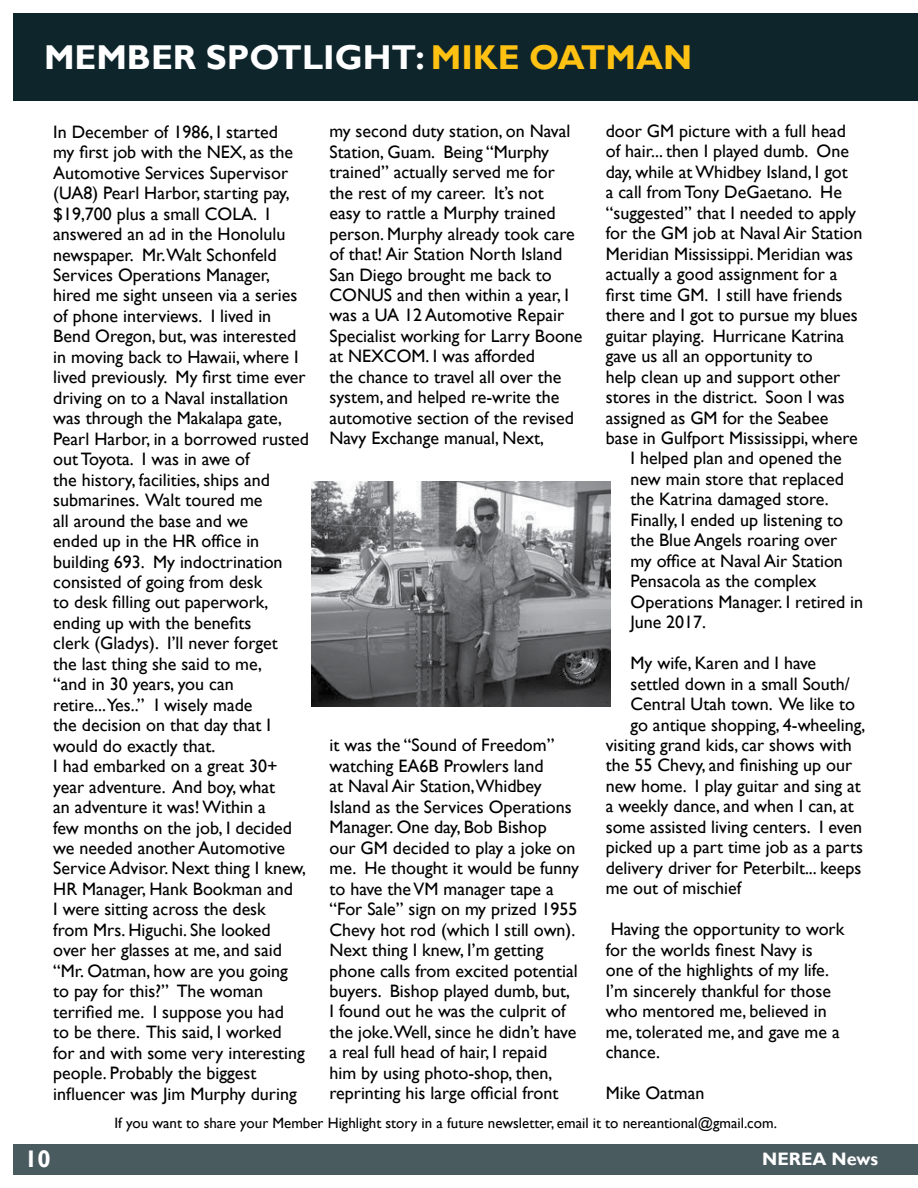
<style>
.page{position:relative;width:918px;height:1188px;background:#fff}
.page>*{position:absolute;margin:0;border:0;box-sizing:border-box;transform-origin:0 0}
.t1{font:700 34.5px "Gill Sans";color:#fff}
.t2{font:700 24px "Gill Sans";color:#fff}
.t3{font:18px/20.4px "Gill Sans";color:#000}
.t4{font:700 18px "Gill Sans";color:#fff}
.t5{font:15px "Gill Sans";color:#000}
.s1{color:#ffc212}
</style>
<div class="page">
<div style="left:14px;top:14px;width:904px;height:87px;background:#0e252c"></div>
<div style="left:14px;top:1144px;width:904px;height:31px;background:#4a5b60"></div>
<img style="left:311px;top:482px;width:299px;height:224px">
<h1 class="t1" style="left:44px;top:37px;width:650px">MEMBER SPOTLIGHT: <span class="s1">MIKE OATMAN</span></h1>
<p class="t3" style="left:606px;top:121px;width:242px">door GM picture with a full head</p>
<p class="t3" style="left:606px;top:142px;width:245px">of hair... then I played dumb. One</p>
<p class="t3" style="left:606px;top:162px;width:244px">day, while at Whidbey Island, I got</p>
<p class="t3" style="left:606px;top:182px;width:238px">a call from Tony DeGaetano. He</p>
<p class="t3" style="left:606px;top:203px;width:252px">“suggested” that I needed to apply</p>
<p class="t3" style="left:606px;top:223px;width:258px">for the GM job at Naval Air Station</p>
<p class="t3" style="left:606px;top:244px;width:249px">Meridian Mississippi. Meridian was</p>
<p class="t3" style="left:606px;top:264px;width:233px">actually a good assignment for a</p>
<p class="t3" style="left:606px;top:285px;width:238px">first time GM. I still have friends</p>
<p class="t3" style="left:606px;top:305px;width:254px">there and I got to pursue my blues</p>
<p class="t3" style="left:606px;top:326px;width:240px">guitar playing. Hurricane Katrina</p>
<p class="t3" style="left:606px;top:346px;width:209px">gave us all an opportunity to</p>
<p class="t3" style="left:606px;top:367px;width:236px">help clean up and support other</p>
<p class="t3" style="left:606px;top:387px;width:241px">stores in the district. Soon I was</p>
<p class="t3" style="left:606px;top:408px;width:224px">assigned as GM for the Seabee</p>
<p class="t3" style="left:606px;top:428px;width:254px">base in Gulfport Mississippi, where</p>
<p class="t3" style="left:631px;top:449px;width:213px">I helped plan and opened the</p>
<p class="t3" style="left:631px;top:469px;width:215px">new main store that replaced</p>
<p class="t3" style="left:631px;top:489px;width:200px">the Katrina damaged store.</p>
<p class="t3" style="left:631px;top:510px;width:214px">Finally, I ended up listening to</p>
<p class="t3" style="left:631px;top:530px;width:208px">the Blue Angels roaring over</p>
<p class="t3" style="left:631px;top:551px;width:214px">my office at Naval Air Station</p>
<p class="t3" style="left:631px;top:571px;width:187px">Pensacola as the complex</p>
<p class="t3" style="left:631px;top:592px;width:234px">Operations Manager. I retired in</p>
<p class="t3" style="left:631px;top:612px;width:77px">June 2017.</p>
<p class="t3" style="left:631px;top:653px;width:187px">My wife, Karen and I have</p>
<p class="t3" style="left:631px;top:674px;width:221px">settled down in a small South/</p>
<p class="t3" style="left:631px;top:694px;width:226px">Central Utah town. We like to</p>
<p class="t3" style="left:631px;top:715px;width:236px">go antique shopping, 4-wheeling,</p>
<p class="t3" style="left:606px;top:735px;width:247px">visiting grand kids, car shows with</p>
<p class="t3" style="left:606px;top:756px;width:248px">the 55 Chevy, and finishing up our</p>
<p class="t3" style="left:606px;top:776px;width:257px">new home. I play guitar and sing at</p>
<p class="t3" style="left:606px;top:796px;width:249px">a weekly dance, and when I can, at</p>
<p class="t3" style="left:606px;top:817px;width:258px">some assisted living centers. I even</p>
<p class="t3" style="left:606px;top:837px;width:259px">picked up a part time job as a parts</p>
<p class="t3" style="left:606px;top:858px;width:257px">delivery driver for Peterbilt... keeps</p>
<p class="t3" style="left:606px;top:878px;width:137px">me out of mischief</p>
<p class="t3" style="left:606px;top:919px;width:240px">Having the opportunity to work for the worlds finest Navy is one of the highlights of my life.<br>I’m sincerely thankful for those who mentored me, believed in me, tolerated me, and gave me a chance.</p>
<p class="t3" style="left:606px;top:1083px;width:100px">Mike Oatman</p>
<p class="t5" style="left:114px;top:1115px;width:664px">If you want to share your Member Highlight story in a future newsletter, email it to nereantional@gmail.com.</p>
<p class="t3" style="left:53px;top:122px;width:257px">In December of 1986, I started<br>my first job with the NEX, as the<br>Automotive Services Supervisor (UA8) Pearl Harbor, starting pay, $19,700 plus a small COLA. I answered an ad in the Honolulu newspaper. Mr.Walt Schonfeld<br>Services Operations Manager, hired me sight unseen via a series of phone interviews. I lived in<br>Bend Oregon, but, was interested in moving back to Hawaii, where I lived previously. My first time ever driving on to a Naval installation was through the Makalapa gate,<br>Pearl Harbor, in a borrowed rusted out Toyota. I was in awe of<br>the history, facilities, ships and submarines. Walt toured me<br>all around the base and we<br>ended up in the HR office in building 693. My indoctrination consisted of going from desk<br>to desk filling out paperwork, ending up with the benefits<br>clerk (Gladys). I’ll never forget<br>the last thing she said to me,<br>“and in 30 years, you can retire...Yes..” I wisely made<br>the decision on that day that I would do exactly that.<br>I had embarked on a great 30+ year adventure. And boy, what<br>an adventure it was! Within a<br>few months on the job, I decided we needed another Automotive<br>Service Advisor. Next thing I knew,<br>HR Manager, Hank Bookman and<br>I were sitting across the desk<br>from Mrs. Higuchi. She looked<br>over her glasses at me, and said “Mr. Oatman, how are you going<br>to pay for this?” The woman terrified me. I suppose you had<br>to be there. This said, I worked<br>for and with some very interesting people. Probably the biggest influencer was Jim Murphy during</p>
<p class="t3" style="left:329px;top:121px;width:255px">my second duty station, on Naval<br>Station, Guam. Being “Murphy trained” actually served me for the rest of my career. It’s not<br>easy to rattle a Murphy trained person. Murphy already took care of that! Air Station North Island<br>San Diego brought me back to<br>CONUS and then within a year, I was a UA 12 Automotive Repair<br>Specialist working for Larry Boone at NEXCOM. I was afforded<br>the chance to travel all over the system, and helped re-write the automotive section of the revised<br>Navy Exchange manual, Next,</p>
<p class="t3" style="left:329px;top:735px;width:251px">it was the “Sound of Freedom” watching EA6B Prowlers land<br>at Naval Air Station,Whidbey<br>Island as the Services Operations<br>Manager. One day, Bob Bishop<br>our GM decided to play a joke on me. He thought it would be funny to have the VM manager tape a “For Sale” sign on my prized 1955<br>Chevy hot rod (which I still own).<br>Next thing I knew, I’m getting phone calls from excited potential buyers. Bishop played dumb, but,<br>I found out he was the culprit of the joke.Well, since he didn’t have a real full head of hair, I repaid<br>him by using photo-shop, then, reprinting his large official front</p>
<h2 class="t2" style="left:24px;top:1145px;width:28px">10</h2>
<p class="t4" style="left:762px;top:1148px;width:117px">NEREA News</p>
</div>
